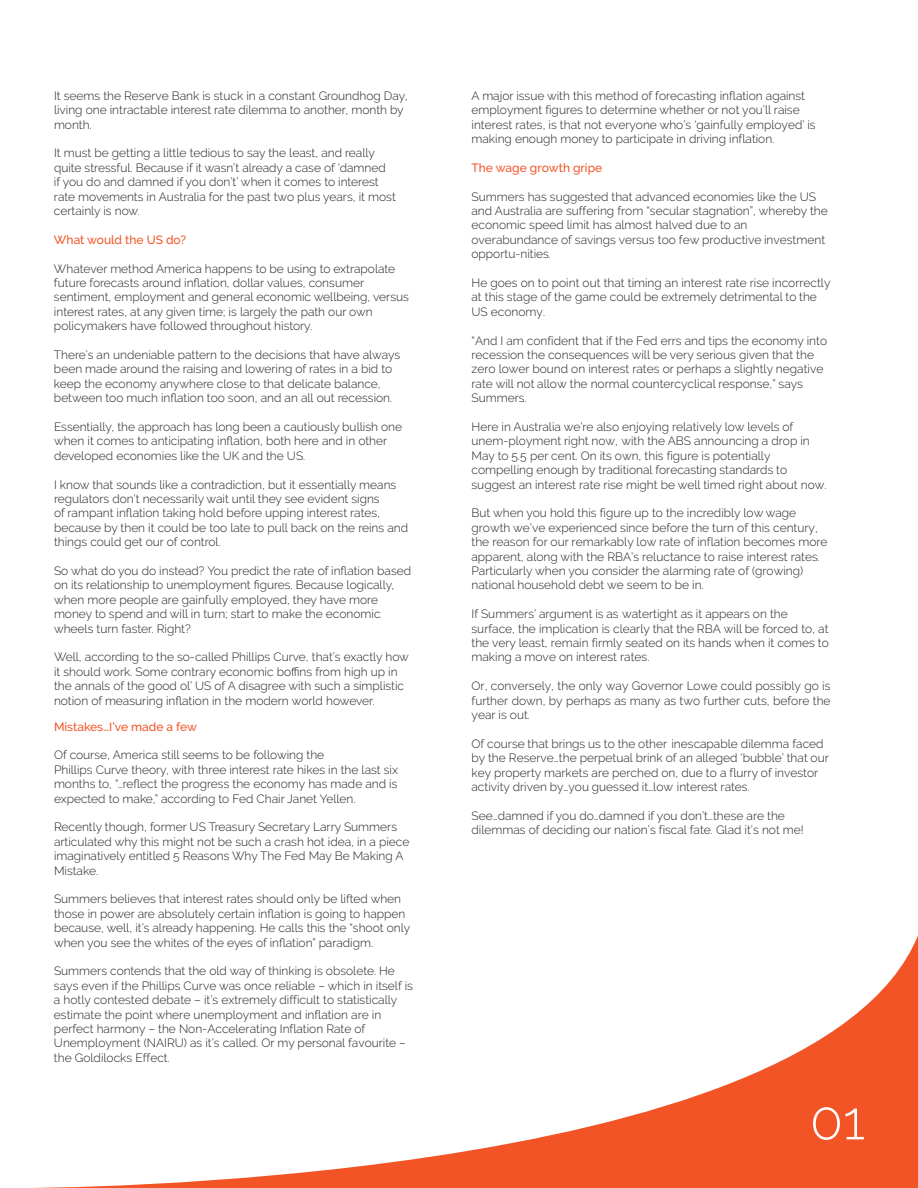
<style>
.page{position:relative;width:918px;height:1188px;background:#fff}
.page>*{position:absolute;margin:0;border:0;box-sizing:border-box;transform-origin:0 0}
.Issue_Title{font:300 54px "Raleway";color:#fff}
.Body{font:300 12px/14.4px "Raleway";color:#231f20}
.Body-2{font:500 12px "Raleway";color:#f25426}
</style>
<div class="page">
<svg style="left:33px;top:935px;width:885px;height:253px"></svg>
<p class="Body" style="left:54px;top:88px;width:355px">It seems the Reserve Bank is stuck in a constant Groundhog Day, living one intractable interest rate dilemma to another, month by month.</p>
<p class="Body" style="left:54px;top:146px;width:343px">It must be getting a little tedious to say the least, and really quite stressful. Because if it wasn’t already a case of ‘damned<br>if you do and damned if you don’t’ when it comes to interest rate movements in Australia for the past two plus years, it most certainly is now.</p>
<p class="Body-2" style="left:54px;top:233px;width:134px">What would the US do?</p>
<p class="Body" style="left:54px;top:261px;width:356px">Whatever method America happens to be using to extrapolate future forecasts around inflation, dollar values, consumer sentiment, employment and general economic wellbeing, versus interest rates, at any given time; is largely the path our own policymakers have followed throughout history.</p>
<p class="Body" style="left:54px;top:348px;width:348px">There’s an undeniable pattern to the decisions that have always been made around the raising and lowering of rates in a bid to keep the economy anywhere close to that delicate balance, between too much inflation too soon, and an all out recession.</p>
<p class="Body" style="left:54px;top:420px;width:350px">Essentially, the approach has long been a cautiously bullish one when it comes to anticipating inflation, both here and in other developed economies like the UK and the US.</p>
<p class="Body" style="left:54px;top:477px;width:356px">I know that sounds like a contradiction, but it essentially means regulators don’t necessarily wait until they see evident signs<br>of rampant inflation taking hold before upping interest rates, because by then it could be too late to pull back on the reins and things could get our of control.</p>
<p class="Body" style="left:54px;top:564px;width:359px">So what do you do instead? You predict the rate of inflation based on its relationship to unemployment figures. Because logically, when more people are gainfully employed, they have more money to spend and will in turn; start to make the economic wheels turn faster. Right?</p>
<p class="Body" style="left:54px;top:650px;width:356px">Well, according to the so-called Phillips Curve, that’s exactly how it should work. Some contrary economic boffins from high up in the annals of the good ol’ US of A disagree with such a simplistic notion of measuring inflation in the modern world however.</p>
<p class="Body-2" style="left:54px;top:719px;width:144px">Mistakes…I’ve made a few</p>
<p class="Body" style="left:54px;top:748px;width:346px">Of course, America still seems to be following the<br>Phillips Curve theory, with three interest rate hikes in the last six months to, “…reflect the progress the economy has made and is expected to make,” according to Fed Chair Janet Yellen.</p>
<p class="Body" style="left:54px;top:820px;width:357px">Recently though, former US Treasury Secretary Larry Summers articulated why this might not be such a crash hot idea, in a piece imaginatively entitled 5 Reasons Why The Fed May Be Making A Mistake.</p>
<p class="Body" style="left:54px;top:892px;width:358px">Summers believes that interest rates should only be lifted when those in power are absolutely certain inflation is going to happen because, well, it’s already happening. He calls this the “shoot only when you see the whites of the eyes of inflation” paradigm.</p>
<p class="Body" style="left:54px;top:964px;width:361px">Summers contends that the old way of thinking is obsolete. He says even if the Phillips Curve was once reliable – which in itself is a hotly contested debate – it’s extremely difficult to statistically estimate the point where unemployment and inflation are in perfect harmony – the Non-Accelerating Inflation Rate of Unemployment (NAIRU) as it’s called. Or my personal favourite – the Goldilocks Effect.</p>
<p class="Body" style="left:472px;top:88px;width:346px">A major issue with this method of forecasting inflation against employment figures to determine whether or not you’ll raise interest rates, is that not everyone who’s ‘gainfully employed’ is making enough money to participate in driving inflation.</p>
<p class="Body-2" style="left:472px;top:161px;width:132px">The wage growth gripe</p>
<p class="Body" style="left:472px;top:189px;width:358px">Summers has suggested that advanced economies like the US and Australia are suffering from “secular stagnation”, whereby the economic speed limit has almost halved due to an overabundance of savings versus too few productive investment opportu-nities.</p>
<p class="Body" style="left:472px;top:276px;width:360px">He goes on to point out that timing an interest rate rise incorrectly at this stage of the game could be extremely detrimental to the<br>US economy.</p>
<p class="Body" style="left:472px;top:333px;width:357px">“And I am confident that if the Fed errs and tips the economy into recession the consequences will be very serious given that the zero lower bound on interest rates or perhaps a slightly negative rate will not allow the normal countercyclical response,” says Summers.</p>
<p class="Body" style="left:472px;top:420px;width:357px">Here in Australia we’re also enjoying relatively low levels of unem-ployment right now, with the ABS announcing a drop in May to 5.5 per cent. On its own, this figure is potentially compelling enough by traditional forecasting standards to suggest an interest rate rise might be well timed right about now.</p>
<p class="Body" style="left:472px;top:506px;width:358px">But when you hold this figure up to the incredibly low wage growth we’ve experienced since before the turn of this century, the reason for our remarkably low rate of inflation becomes more apparent, along with the RBA’s reluctance to raise interest rates.<br>Particularly when you consider the alarming rate of (growing) national household debt we seem to be in.</p>
<p class="Body" style="left:472px;top:607px;width:359px">If Summers’ argument is as watertight as it appears on the surface, the implication is clearly that the RBA will be forced to, at the very least, remain firmly seated on its hands when it comes to making a move on interest rates.</p>
<p class="Body" style="left:472px;top:679px;width:361px;text-align:justify">Or, conversely, the only way Governor Lowe could possibly go is further down, by perhaps as many as two further cuts, before the year is out.</p>
<p class="Body" style="left:472px;top:736px;width:359px">Of course that brings us to the other inescapable dilemma faced by the Reserve…the perpetual brink of an alleged ‘bubble’ that our key property markets are perched on, due to a flurry of investor activity driven by…you guessed it…low interest rates.</p>
<p class="Body" style="left:472px;top:808px;width:334px">See…damned if you do…damned if you don’t…these are the dilemmas of deciding our nation’s fiscal fate. Glad it’s not me!</p>
<p class="Issue_Title" style="left:810px;top:1089px;width:57px">01</p>
</div>
